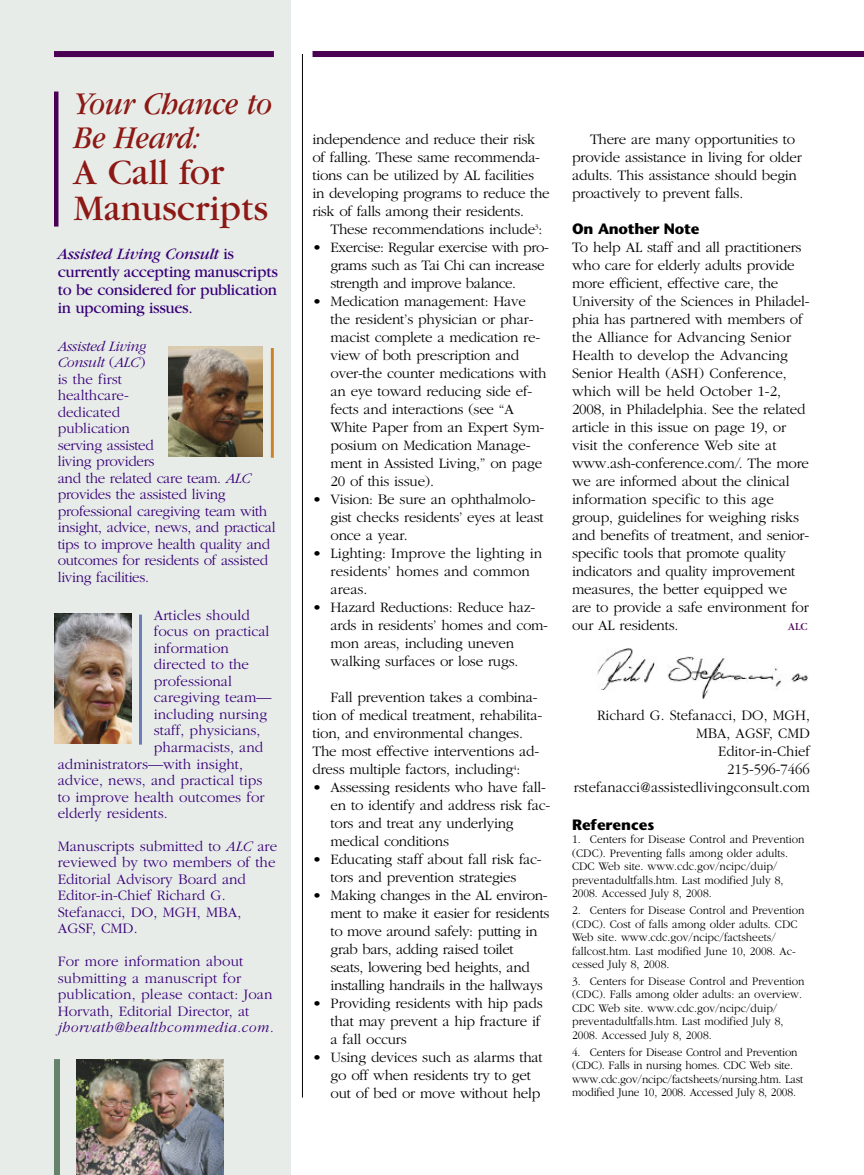
<style>
.page{position:relative;width:864px;height:1175px;background:#fff}
.page>*{position:absolute;margin:0;border:0;box-sizing:border-box;transform-origin:0 0}
.t1{font:37.5px/36px "Garamond";color:#8c1914}
.t2{font:italic 33px/33px "Garamond";letter-spacing:-.01em;color:#8c1914;scale:.9 1}
.t3{font:16.5px/18px "Garamond";letter-spacing:-.015em;color:#370077}
.t4{font:300 15px/18px "Garamond";letter-spacing:-.015em;color:#000}
.t5{font:300 15px/16.5px "Garamond";color:#370077}
.t6{font:300 15px/16.5px "Garamond";letter-spacing:-.02em;color:#370077}
.t7{font:italic 300 15px "Garamond";letter-spacing:.02em;color:#370077}
.t8{font:700 15px "Stone Sans";letter-spacing:-.02em;color:#000}
.t9{font:700 15px "Stone Sans";color:#000}
.t10{font:300 12px/13.5px "Garamond";color:#000;scale:.95 1}
.t11{font:11.25px "Garamond";color:#4a0053}
.s1{font-style:italic}
</style>
<div class="page">
<div style="left:0;top:0;width:291px;height:1174px;background:#e8ece9"></div>
<img style="left:597px;top:648px;width:211px;height:51px">
<div style="left:313px;top:51px;width:551px;height:6px;background:#4a0053"></div>
<hr style="left:302px;top:54px;width:1px;height:1043px;background:#000">
<hr style="left:54px;top:91px;width:4px;height:135px;background:#4a0053">
<div style="left:54px;top:51px;width:220px;height:6px;background:#4a0053"></div>
<hr style="left:271px;top:348px;width:3px;height:110px;background:#ce8228">
<img style="left:168px;top:347px;width:95px;height:109px">
<hr style="left:139px;top:614px;width:3px;height:130px;background:#6b7eba">
<img style="left:54px;top:613px;width:77px;height:130px">
<div style="left:54px;top:1059px;width:6px;height:115px;background:#64836a"></div>
<img style="left:76px;top:1059px;width:147px;height:115px">
<h2 class="t2" style="left:74px;top:91px;width:222px">Your Chance to<br>Be Heard:</h2>
<h1 class="t1" style="left:74px;top:157px;width:196px">A Call for<br>Manuscripts</h1>
<p class="t3" style="left:58px;top:246px;width:222px"><span class="s1">Assisted Living Consult</span> is currently accepting manuscripts to be considered for publication in upcoming issues.</p>
<p class="t6" style="left:58px;top:337px;width:219px"><span class="s1">Assisted Living<br>Consult</span> (<span class="s1">ALC</span>)<br>is the first<br>healthcare-<br>dedicated<br>publication<br>serving assisted<br>living providers<br>and the related care team. <span class="s1">ALC </span>provides the assisted living professional caregiving team with insight, advice, news, and practical tips to improve health quality and outcomes for residents of assisted living facilities.</p>
<p class="t5" style="left:154px;top:606px;width:97px">Articles should</p>
<p class="t5" style="left:154px;top:623px;width:117px">focus on practical</p>
<p class="t5" style="left:154px;top:639px;width:76px">information</p>
<p class="t5" style="left:154px;top:656px;width:97px">directed to the</p>
<p class="t5" style="left:154px;top:672px;width:79px">professional</p>
<p class="t5" style="left:154px;top:689px;width:119px">caregiving team—</p>
<p class="t5" style="left:154px;top:705px;width:115px">including nursing</p>
<p class="t5" style="left:154px;top:722px;width:108px">staff, physicians,</p>
<p class="t5" style="left:154px;top:738px;width:111px">pharmacists, and</p>
<p class="t5" style="left:58px;top:755px;width:187px">administrators—with insight,</p>
<p class="t5" style="left:58px;top:771px;width:206px">advice, news, and practical tips</p>
<p class="t5" style="left:58px;top:788px;width:208px">to improve health outcomes for</p>
<p class="t5" style="left:58px;top:804px;width:111px">elderly residents.</p>
<p class="t5" style="left:58px;top:837px;width:221px">Manuscripts submitted to <span class="s1">ALC</span> are reviewed by two members of the<br>Editorial Advisory Board and<br>Editor-in-Chief Richard G.<br>Stefanacci, DO, MGH, MBA,<br>AGSF, CMD.</p>
<p class="t5" style="left:58px;top:952px;width:216px">For more information about submitting a manuscript for publication, please contact: Joan<br>Horvath, Editorial Director, at</p>
<p class="t7" style="left:58px;top:1018px;width:218px">jhorvath@healthcommedia.com.</p>
<p class="t4" style="left:313px;top:130px;width:239px">independence and reduce their risk of falling. These same recommenda&shy;tions can be utilized by AL facilities<br>in developing programs to reduce the risk of falls among their residents.</p>
<p class="t4" style="left:331px;top:220px;width:213px">These recommendations include<sup>3</sup>:</p>
<p class="t4" style="left:331px;top:238px;width:220px;text-indent:-18px">• Exercise: Regular exercise with pro&shy;grams such as Tai Chi can increase strength and improve balance.</p>
<p class="t4" style="left:331px;top:292px;width:218px;text-indent:-18px">• Medication management: Have the resident’s physician or phar&shy;macist complete a medication re&shy;view of both prescription and over-the counter medications with an eye toward reducing side ef&shy;fects and interactions (see “A<br>White Paper from an Expert Sym&shy;posium on Medication Manage&shy;ment in Assisted Living,” on page<br>20 of this issue).</p>
<p class="t4" style="left:331px;top:490px;width:215px;text-indent:-18px">• Vision: Be sure an ophthalmolo&shy;gist checks residents’ eyes at least once a year.</p>
<p class="t4" style="left:331px;top:544px;width:213px;text-indent:-18px">• Lighting: Improve the lighting in residents’ homes and common areas.</p>
<p class="t4" style="left:331px;top:598px;width:219px;text-indent:-18px">• Hazard Reductions: Reduce haz&shy;ards in residents’ homes and com&shy;mon areas, including uneven walking surfaces or lose rugs.</p>
<p class="t4" style="left:313px;top:688px;width:231px;text-indent:18px">Fall prevention takes a combina&shy;tion of medical treatment, rehabilita&shy;tion, and environmental changes.<br>The most effective interventions ad&shy;dress multiple factors, including<sup>4</sup>:</p>
<p class="t4" style="left:331px;top:778px;width:221px;text-indent:-18px">• Assessing residents who have fall&shy;en to identify and address risk fac&shy;tors and treat any underlying medical conditions</p>
<p class="t4" style="left:313px;top:850px;width:231px;text-align:center">• Educating staff about fall risk fac&shy;tors and prevention strategies</p>
<p class="t4" style="left:331px;top:886px;width:220px;text-indent:-18px">• Making changes in the AL environ&shy;ment to make it easier for residents to move around safely: putting in grab bars, adding raised toilet seats, lowering bed heights, and installing handrails in the hallways</p>
<p class="t4" style="left:331px;top:994px;width:214px;text-indent:-18px">• Providing residents with hip pads that may prevent a hip fracture if a fall occurs</p>
<p class="t4" style="left:331px;top:1048px;width:214px;text-indent:-18px">• Using devices such as alarms that go off when residents try to get out of bed or move without help</p>
<p class="t4" style="left:572px;top:130px;width:231px;text-indent:18px">There are many opportunities to provide assistance in living for older adults. This assistance should begin proactively to prevent falls.</p>
<p class="t8" style="left:572px;top:223px;width:129px">On Another Note</p>
<p class="t4" style="left:572px;top:238px;width:239px">To help AL staff and all practitioners who care for elderly adults provide more efficient, effective care, the University of the Sciences in Philadel&shy;phia has partnered with members of the Alliance for Advancing Senior Health to develop the Advancing Senior Health (ASH) Conference, which will be held October 1-2, 2008, in Philadelphia. See the related article in this issue on page 19, or visit the conference Web site at www.ash-conference.com/. The more we are informed about the clinical information specific to this age group, guidelines for weighing risks and benefits of treatment, and senior&shy;specific tools that promote quality indicators and quality improvement measures, the better equipped we are to provide a safe environment for our AL residents.</p>
<p class="t11" style="left:788px;top:623px;width:21px">ALC</p>
<p class="t4" style="left:574px;top:706px;width:238px;text-align:right">Richard G. Stefanacci, DO, MGH,<br>MBA, AGSF, CMD<br>Editor-in-Chief<br>215-596-7466 rstefanacci@assistedlivingconsult.com</p>
<p class="t9" style="left:572px;top:818px;width:84px">References</p>
<p class="t10" style="left:572px;top:832px;width:246px">1. Centers for Disease Control and Prevention (CDC). Preventing falls among older adults.<br>CDC Web site. www.cdc.gov/ncipc/duip/ preventadultfalls.htm. Last modified July 8, 2008. Accessed July 8, 2008.</p>
<p class="t10" style="left:572px;top:903px;width:246px">2. Centers for Disease Control and Prevention (CDC). Cost of falls among older adults. CDC Web site. www.cdc.gov/ncipc/factsheets/ fallcost.htm. Last modified June 10, 2008. Ac&shy;cessed July 8, 2008.</p>
<p class="t10" style="left:572px;top:974px;width:246px">3. Centers for Disease Control and Prevention (CDC). Falls among older adults: an overview.<br>CDC Web site. www.cdc.gov/ncipc/duip/ preventadultfalls.htm. Last modified July 8, 2008. Accessed July 8, 2008.</p>
<p class="t10" style="left:572px;top:1044px;width:245px">4. Centers for Disease Control and Prevention (CDC). Falls in nursing homes. CDC Web site. www.cdc.gov/ncipc/factsheets/nursing.htm. Last modified June 10, 2008. Accessed July 8, 2008.</p>
</div>
